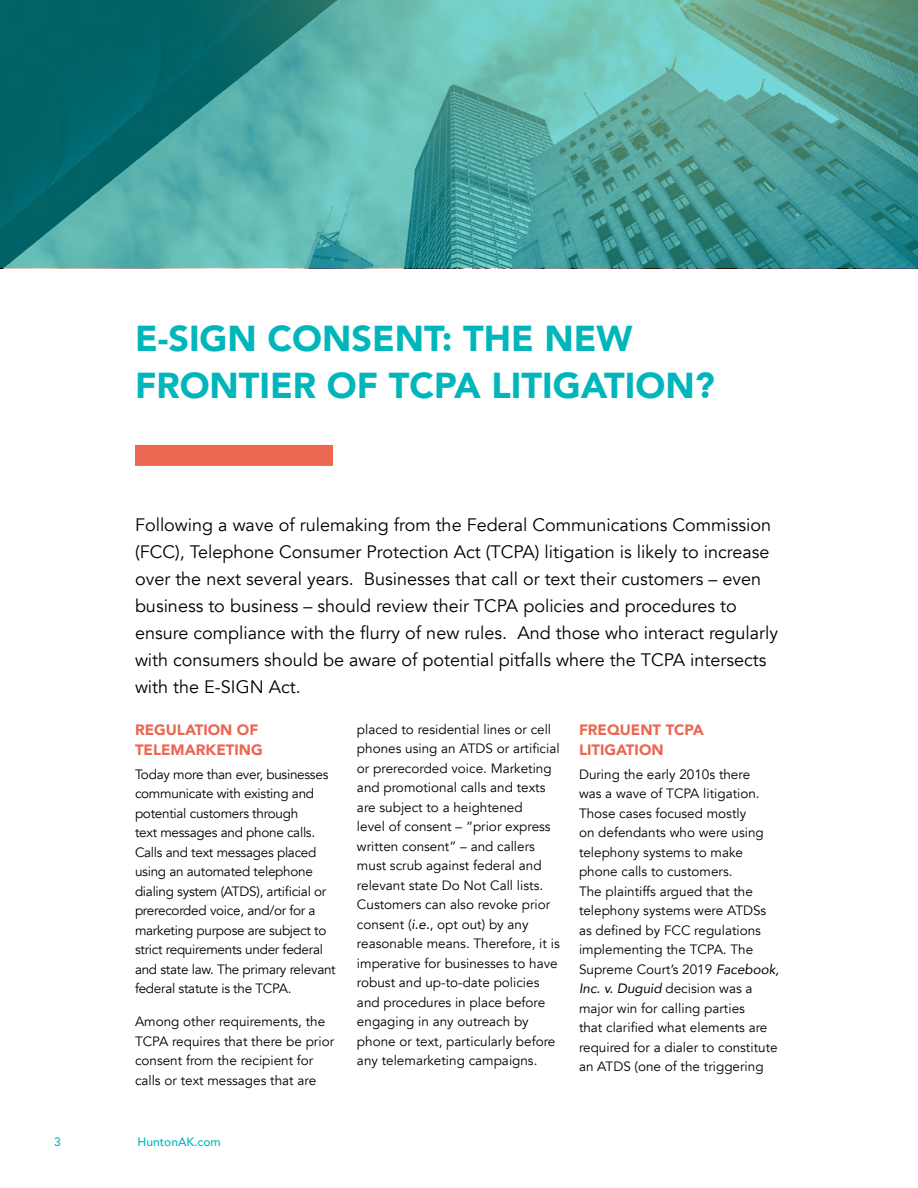
<style>
.page{position:relative;width:918px;height:1188px;background:#fff}
.page>*{position:absolute;margin:0;border:0;box-sizing:border-box;transform-origin:0 0}
.t1{font:900 36px/46.5px "Avenir";color:#00b6bb}
.t2{font:18px/27px "Avenir";color:#000}
.t3{font:900 15px/19.5px "Avenir";color:#ea6752}
.t4{font:13.5px/19.5px "Avenir";color:#000}
.t5{font:13.5px/19.5px "Avenir";letter-spacing:-.02em;color:#000}
.t6{font:500 12px "Avenir";color:#00b6bb}
.s1{font-style:italic}
</style>
<div class="page">
<svg style="left:0;top:0;width:918px;height:268px;background:#489e98"></svg>
<div style="left:135px;top:445px;width:198px;height:21px;background:#ea6752"></div>
<h1 class="t1" style="left:135px;top:315px;width:581px">E-SIGN CONSENT: THE NEW<br>FRONTIER OF TCPA LITIGATION?</h1>
<p class="t2" style="left:135px;top:512px;width:645px">Following a wave of rulemaking from the Federal Communications Commission (FCC), Telephone Consumer Protection Act (TCPA) litigation is likely to increase over the next several years. Businesses that call or text their customers – even business to business – should review their TCPA policies and procedures to ensure compliance with the flurry of new rules. And those who interact regularly with consumers should be aware of potential pitfalls where the TCPA intersects with the E-SIGN Act.</p>
<p class="t3" style="left:135px;top:720px;width:129px">REGULATION OF<br>TELEMARKETING</p>
<p class="t5" style="left:135px;top:765px;width:202px">Today more than ever, businesses communicate with existing and potential customers through<br>text messages and phone calls.<br>Calls and text messages placed using an automated telephone dialing system (ATDS), artificial or prerecorded voice, and/or for a marketing purpose are subject to strict requirements under federal and state law. The primary relevant federal statute is the TCPA.</p>
<p class="t4" style="left:135px;top:1012px;width:201px">Among other requirements, the<br>TCPA requires that there be prior consent from the recipient for calls or text messages that are</p>
<p class="t6" style="left:54px;top:1131px;width:8px">3</p>
<p class="t6" style="left:138px;top:1131px;width:85px">HuntonAK.com</p>
<p class="t4" style="left:357px;top:720px;width:204px">placed to residential lines or cell phones using an ATDS or artificial or prerecorded voice. Marketing and promotional calls and texts are subject to a heightened<br>level of consent – “prior express written consent” – and callers must scrub against federal and relevant state Do Not Call lists.<br>Customers can also revoke prior consent (<span class="s1">i.e.</span>, opt out) by any reasonable means. Therefore, it is imperative for businesses to have robust and up-to-date policies and procedures in place before engaging in any outreach by phone or text, particularly before any telemarketing campaigns.</p>
<p class="t3" style="left:579px;top:720px;width:127px">FREQUENT TCPA<br>LITIGATION</p>
<p class="t4" style="left:579px;top:765px;width:202px">During the early 2010s there<br>was a wave of TCPA litigation.<br>Those cases focused mostly<br>on defendants who were using telephony systems to make phone calls to customers.<br>The plaintiffs argued that the telephony systems were ATDSs as defined by FCC regulations implementing the TCPA. The<br>Supreme Court’s 2019 <span class="s1">Facebook,<br>Inc. v. Duguid</span> decision was a major win for calling parties<br>that clarified what elements are required for a dialer to constitute an ATDS (one of the triggering</p>
</div>
